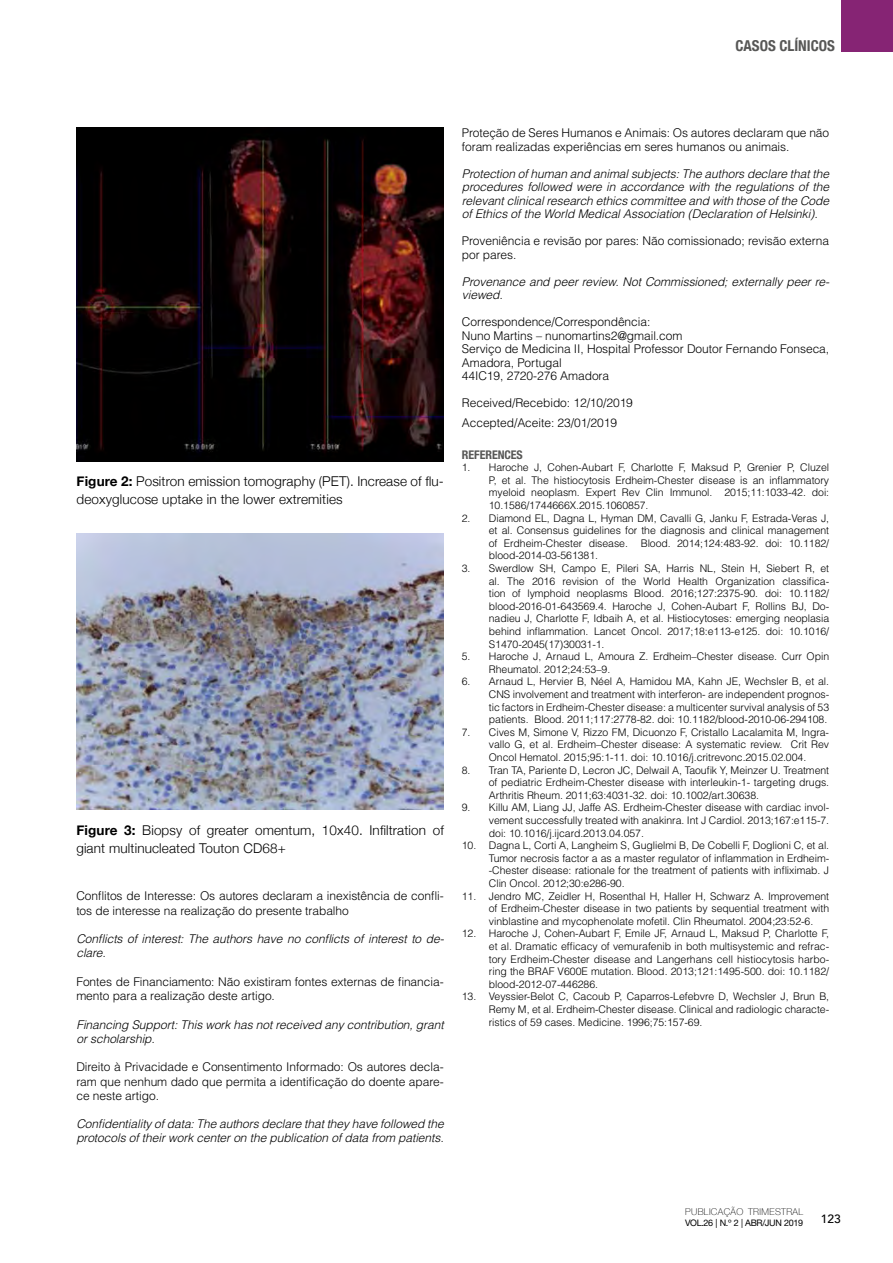
<style>
.page{position:relative;width:893px;height:1263px;background:#fff}
.page>*{position:absolute;margin:0;border:0;box-sizing:border-box;transform-origin:0 0}
.t1{font:700 condensed 15px "Helvetica Neue";color:#575756}
.t2{font:300 13.5px/18px "Helvetica Neue";letter-spacing:.01em;color:#000}
.t3{font:300 12px/13.5px "Helvetica";letter-spacing:-.005em;color:#000}
.t4{font:italic 300 12px/13.5px "Helvetica";letter-spacing:-.005em;color:#000}
.t5{font:700 condensed 12px "Helvetica Neue";letter-spacing:-.005em;color:#575756}
.t6{font:500 12px "Avenir";color:#000}
.t7{font:300 10.5px/12.6px "Helvetica";letter-spacing:-.005em;color:#000;text-align:justify}
.t8{font:100 9.3px "Helvetica Neue";letter-spacing:.04em;color:#000}
.t9{font:9px "Helvetica Neue";letter-spacing:-.04em;color:#000}
.s1{font-weight:700}
</style>
<div class="page">
<div style="left:842px;top:0;width:51px;height:52px;background:#862474"></div>
<img style="left:76px;top:534px;width:368px;height:275px">
<img style="left:76px;top:128px;width:368px;height:333px">
<h1 class="t1" style="left:735px;top:34px;width:101px">CASOS CLÍNICOS</h1>
<p class="t2" style="left:77px;top:471px;width:369px"><span class="s1">Figure 2:</span> Positron emission tomography (PET). Increase of flu&shy;deoxyglucose uptake in the lower extremities</p>
<p class="t2" style="left:76px;top:820px;width:369px"><span class="s1">Figure 3:</span> Biopsy of greater omentum, 10x40. Infiltration of giant multinucleated Touton CD68+</p>
<p class="t3" style="left:76px;top:889px;width:369px;line-height:14.2px">Conflitos de Interesse: Os autores declaram a inexistência de confli&shy;tos de interesse na realização do presente trabalho</p>
<p class="t4" style="left:76px;top:932px;width:369px;line-height:14.2px">Conflicts of interest: The authors have no conflicts of interest to de&shy;clare.</p>
<p class="t3" style="left:76px;top:974px;width:369px;line-height:14.2px">Fontes de Financiamento: Não existiram fontes externas de financia&shy;mento para a realização deste artigo.</p>
<p class="t4" style="left:76px;top:1017px;width:369px;line-height:14.2px">Financing Support: This work has not received any contribution, grant or scholarship.</p>
<p class="t3" style="left:76px;top:1060px;width:369px;line-height:14.2px;text-align:justify">Direito à Privacidade e Consentimento Informado: Os autores decla&shy;ram que nenhum dado que permita a identificação do doente apare&shy;ce neste artigo.</p>
<p class="t4" style="left:76px;top:1117px;width:369px;line-height:14.2px">Confidentiality of data: The authors declare that they have followed the protocols of their work center on the publication of data from patients.</p>
<p class="t3" style="left:462px;top:126px;width:369px">Proteção de Seres Humanos e Animais: Os autores declaram que não foram realizadas experiências em seres humanos ou animais.</p>
<p class="t4" style="left:462px;top:166px;width:369px;text-align:justify">Protection of human and animal subjects: The authors declare that the procedures followed were in accordance with the regulations of the relevant clinical research ethics committee and with those of the Code of Ethics of the World Medical Association (Declaration of Helsinki).</p>
<p class="t3" style="left:462px;top:234px;width:369px">Proveniência e revisão por pares: Não comissionado; revisão externa por pares.</p>
<p class="t4" style="left:462px;top:274px;width:369px">Provenance and peer review. Not Commissioned; externally peer re&shy;viewed.</p>
<p class="t3" style="left:462px;top:315px;width:369px">Correspondence/Correspondência:<br>Nuno Martins – nunomartins2@gmail.com<br>Serviço de Medicina II, Hospital Professor Doutor Fernando Fonseca, Amadora, Portugal<br>44IC19, 2720-276 Amadora</p>
<p class="t3" style="left:462px;top:393px;width:173px;line-height:19.5px">Received/Recebido: 12/10/2019<br>Accepted/Aceite: 23/01/2019</p>
<p class="t5" style="left:462px;top:447px;width:63px">REFERENCES</p>
<p class="t7" style="left:489px;top:461px;width:342px;text-indent:-27px">1. Haroche J, Cohen-Aubart F, Charlotte F, Maksud P, Grenier P, Cluzel P, et al. The histiocytosis Erdheim-Chester disease is an inflammatory myeloid neoplasm. Expert Rev Clin Immunol. 2015;11:1033-42. doi:<br>10.1586/1744666X.2015.1060857.</p>
<p class="t7" style="left:489px;top:511px;width:342px;text-indent:-27px">2. Diamond EL, Dagna L, Hyman DM, Cavalli G, Janku F, Estrada-Veras J, et al. Consensus guidelines for the diagnosis and clinical management of Erdheim-Chester disease. Blood. 2014;124:483-92. doi: 10.1182/ blood-2014-03-561381.</p>
<p class="t7" style="left:489px;top:562px;width:342px;text-indent:-27px">3. Swerdlow SH, Campo E, Pileri SA, Harris NL, Stein H, Siebert R, et al. The 2016 revision of the World Health Organization classifica&shy;tion of lymphoid neoplasms Blood. 2016;127:2375-90. doi: 10.1182/ blood-2016-01-643569.4. Haroche J, Cohen-Aubart F, Rollins BJ, Do&shy;nadieu J, Charlotte F, Idbaih A, et al. Histiocytoses: emerging neoplasia behind inflammation. Lancet Oncol. 2017;18:e113-e125. doi: 10.1016/ S1470-2045(17)30031-1.</p>
<p class="t7" style="left:489px;top:650px;width:342px;text-indent:-27px">5. Haroche J, Arnaud L, Amoura Z. Erdheim–Chester disease. Curr Opin<br>Rheumatol. 2012;24:53–9.</p>
<p class="t7" style="left:489px;top:675px;width:342px;text-indent:-27px">6. Arnaud L, Hervier B, Néel A, Hamidou MA, Kahn JE, Wechsler B, et al.<br>CNS involvement and treatment with interferon- are independent prognos&shy;tic factors in Erdheim-Chester disease: a multicenter survival analysis of 53 patients. Blood. 2011;117:2778-82. doi: 10.1182/blood-2010-06-294108.</p>
<p class="t7" style="left:489px;top:726px;width:342px;text-indent:-27px">7. Cives M, Simone V, Rizzo FM, Dicuonzo F, Cristallo Lacalamita M, Ingra&shy;vallo G, et al. Erdheim–Chester disease: A systematic review. Crit Rev Oncol Hematol. 2015;95:1-11. doi: 10.1016/j.critrevonc.2015.02.004.</p>
<p class="t7" style="left:489px;top:763px;width:342px;text-indent:-27px">8. Tran TA, Pariente D, Lecron JC, Delwail A, Taoufik Y, Meinzer U. Treatment of pediatric Erdheim-Chester disease with interleukin-1- targeting drugs.<br>Arthritis Rheum. 2011;63:4031-32. doi: 10.1002/art.30638.</p>
<p class="t7" style="left:489px;top:801px;width:342px;text-indent:-27px">9. Killu AM, Liang JJ, Jaffe AS. Erdheim-Chester disease with cardiac invol&shy;vement successfully treated with anakinra. Int J Cardiol. 2013;167:e115-7. doi: 10.1016/j.ijcard.2013.04.057.</p>
<p class="t7" style="left:489px;top:839px;width:342px;text-indent:-27px">10. Dagna L, Corti A, Langheim S, Guglielmi B, De Cobelli F, Doglioni C, et al.<br>Tumor necrosis factor a as a master regulator of inflammation in Erdheim--Chester disease: rationale for the treatment of patients with infliximab. J Clin Oncol. 2012;30:e286-90.</p>
<p class="t7" style="left:489px;top:889px;width:342px;text-indent:-27px">11. Jendro MC, Zeidler H, Rosenthal H, Haller H, Schwarz A. Improvement of Erdheim-Chester disease in two patients by sequential treatment with vinblastine and mycophenolate mofetil. Clin Rheumatol. 2004;23:52-6.</p>
<p class="t7" style="left:489px;top:927px;width:342px;text-indent:-27px">12. Haroche J, Cohen-Aubart F, Emile JF, Arnaud L, Maksud P, Charlotte F, et al. Dramatic efficacy of vemurafenib in both multisystemic and refrac&shy;tory Erdheim-Chester disease and Langerhans cell histiocytosis harbo&shy;ring the BRAF V600E mutation. Blood. 2013;121:1495-500. doi: 10.1182/ blood-2012-07-446286.</p>
<p class="t7" style="left:489px;top:990px;width:342px;text-indent:-27px">13. Veyssier-Belot C, Cacoub P, Caparros-Lefebvre D, Wechsler J, Brun B, Remy M, et al. Erdheim-Chester disease. Clinical and radiologic characte&shy;ristics of 59 cases. Medicine. 1996;75:157-69.</p>
<p class="t8" style="left:685px;top:1205px;width:119px">PUBLICAÇÃO TRIMESTRAL</p>
<p class="t9" style="left:685px;top:1217px;width:119px">VOL.26 | N.º 2 | ABR/JUN 2019</p>
<p class="t6" style="left:821px;top:1208px;width:22px">123</p>
</div>
